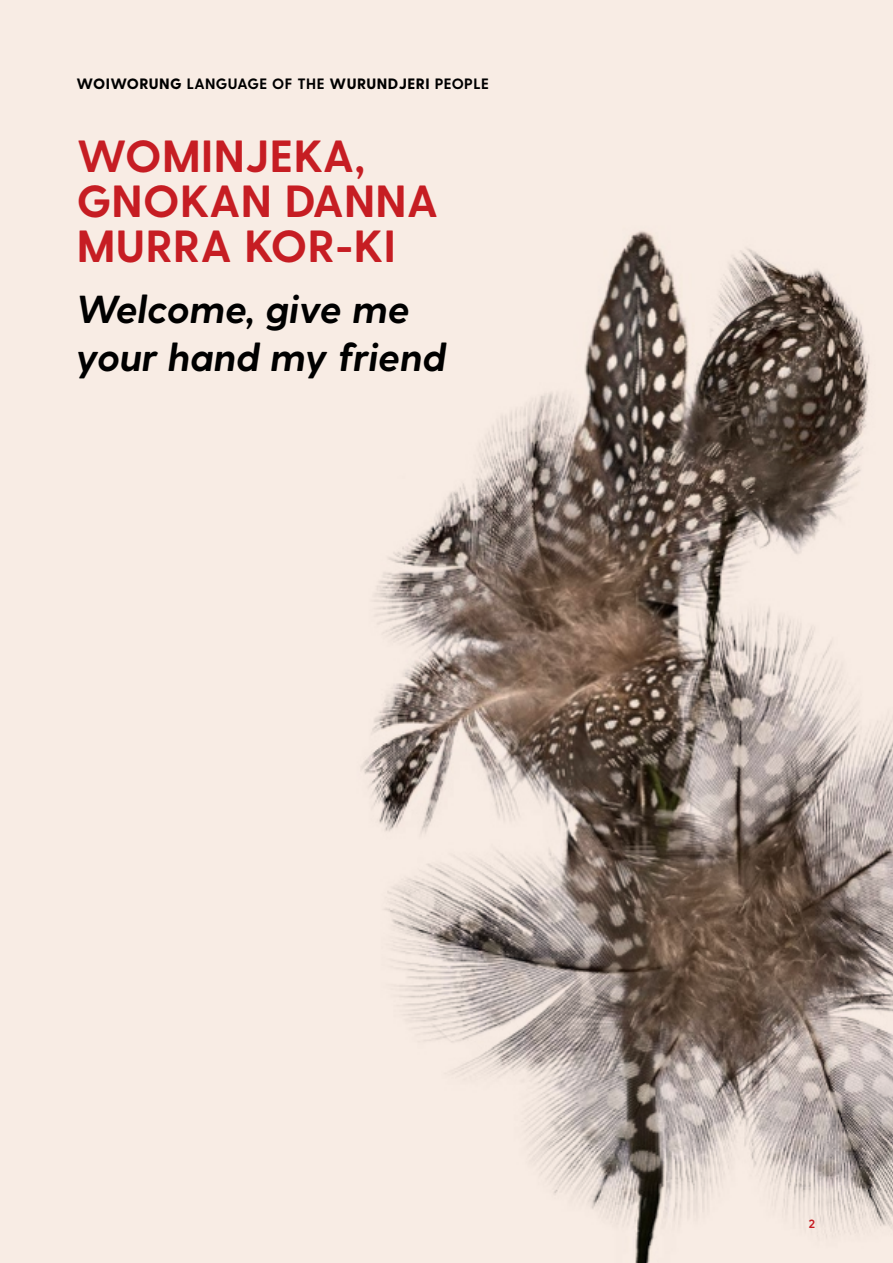
<style>
.page{position:relative;width:893px;height:1263px;background:#f8ece4}
.page>*{position:absolute;margin:0;border:0;box-sizing:border-box;transform-origin:0 0}
.t1{font:700 45px/45px "Greycliff CF";letter-spacing:.01em;color:#c61d23}
.t2{font:italic 700 39px/48px "Greycliff CF";color:#000}
.t3{font:800 15px "Greycliff CF";letter-spacing:.03em;color:#000}
.t4{font:700 12px "Greycliff CF";color:#c61d23}
.s1{font-weight:700}
</style>
<div class="page">
<img style="left:361px;top:231px;width:532px;height:1032px">
<p class="t3" style="left:77px;top:74px;width:414px">WOIWORUNG <span class="s1">LANGUAGE OF THE</span> WURUNDJERI <span class="s1">PEOPLE</span></p>
<h1 class="t1" style="left:77px;top:136px;width:363px">WOMINJEKA,<br>GNOKAN DANNA<br>MURRA KOR-KI</h1>
<h2 class="t2" style="left:77px;top:286px;width:372px">Welcome, give me your hand my friend</h2>
<p class="t4" style="left:809px;top:1216px;width:8px">2</p>
</div>
